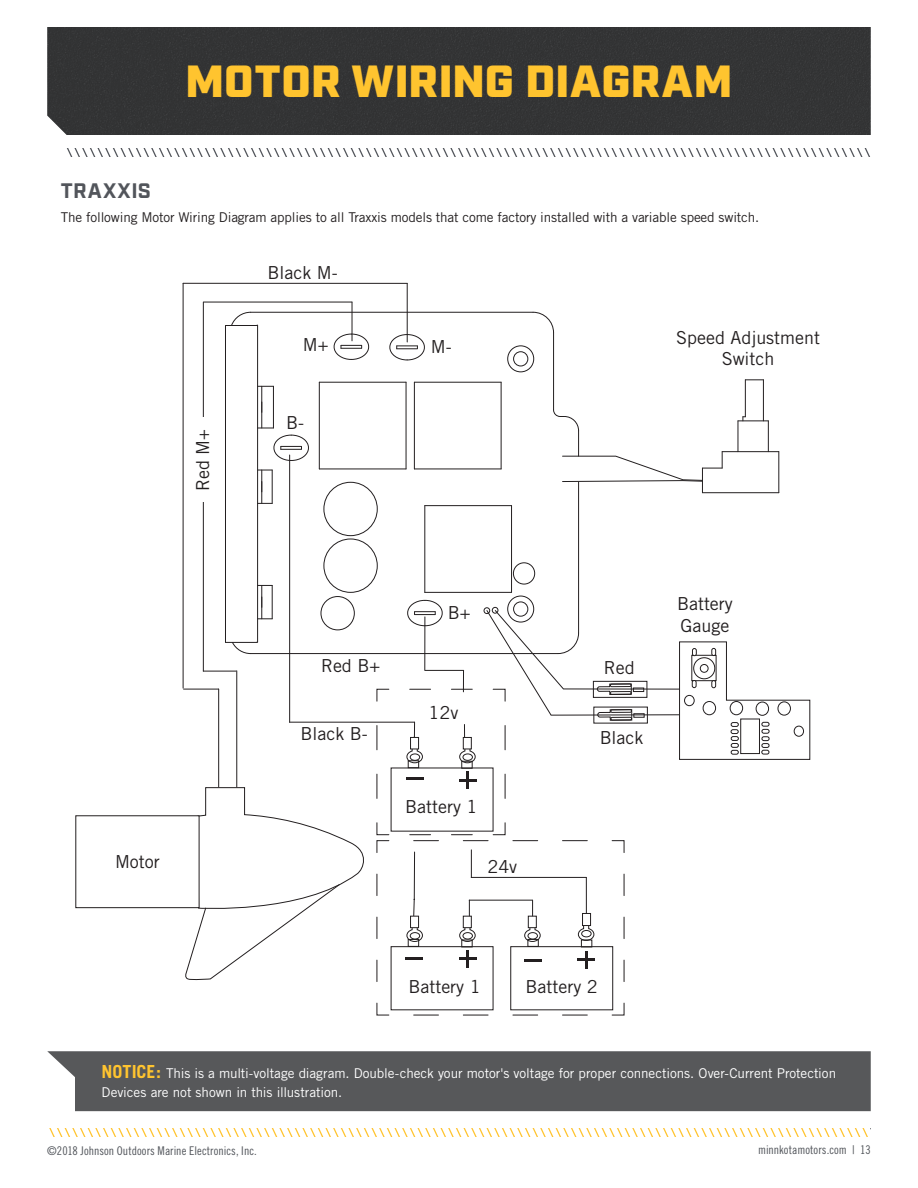
<style>
.page{position:relative;width:918px;height:1188px;background:#fff}
.page>*{position:absolute;margin:0;border:0;box-sizing:border-box;transform-origin:0 0}
.t1{font:900 45px "Industry";letter-spacing:.015em;color:#ffc42f}
.t2{font:700 21px "Industry";letter-spacing:.035em;color:#52555b}
.t3{font:17.85px/21.5px "Trade Gothic";color:#231f20;text-align:center}
.t4{font:13.5px/19.5px "Trade Gothic";letter-spacing:-.005em;color:#fff}
.t5{font:13.5px "Trade Gothic";letter-spacing:-.01em;color:#231f20}
.t6{font:12px "Trade Gothic Cond Eighteen";letter-spacing:.005em;color:#52555b}
.s1{font-weight:700;font-size:18px;color:#ffc42f}
</style>
<div class="page">
<div style="left:47px;top:27px;width:824px;height:108px;background:#333435"></div>
<svg style="left:67px;top:148px;width:803px;height:8px"></svg>
<svg style="left:745px;top:379px;width:18px;height:1px"></svg>
<hr style="left:738px;top:421px;width:30px;height:1px;background:#231f20">
<hr style="left:722px;top:451px;width:57px;height:1px;background:#231f20">
<hr style="left:702px;top:492px;width:77px;height:1px;background:#231f20">
<hr style="left:738px;top:421px;width:1px;height:31px;background:#231f20">
<hr style="left:745px;top:380px;width:1px;height:37px;background:#231f20">
<hr style="left:763px;top:380px;width:1px;height:41px;background:#231f20">
<hr style="left:768px;top:421px;width:1px;height:31px;background:#231f20">
<hr style="left:778px;top:452px;width:1px;height:41px;background:#231f20">
<hr style="left:289px;top:455px;width:1px;height:267px;background:#231f20">
<hr style="left:183px;top:283px;width:1px;height:405px;background:#231f20">
<hr style="left:203px;top:302px;width:1px;height:369px;background:#231f20">
<hr style="left:183px;top:283px;width:224px;height:1px;background:#231f20">
<hr style="left:407px;top:283px;width:1px;height:59px;background:#231f20">
<hr style="left:203px;top:302px;width:149px;height:1px;background:#231f20">
<hr style="left:352px;top:302px;width:1px;height:39px;background:#231f20">
<div style="left:507px;top:596px;width:27px;height:26px;border:1px solid #231f20;border-radius:50%"></div>
<div style="left:513px;top:562px;width:22px;height:22px;border:1px solid #231f20;border-radius:50%"></div>
<div style="left:324px;top:539px;width:54px;height:54px;border:1px solid #231f20;border-radius:50%"></div>
<div style="left:324px;top:482px;width:54px;height:54px;border:1px solid #231f20;border-radius:50%"></div>
<div style="left:321px;top:596px;width:34px;height:34px;border:1px solid #231f20;border-radius:50%"></div>
<div style="left:507px;top:345px;width:27px;height:27px;border:1px solid #231f20;border-radius:50%"></div>
<div style="left:513px;top:351px;width:15px;height:15px;border:1px solid #231f20;border-radius:50%"></div>
<hr style="left:578px;top:482px;width:1px;height:151px;background:#231f20">
<hr style="left:553px;top:333px;width:1px;height:77px;background:#231f20">
<hr style="left:425px;top:592px;width:87px;height:1px;background:#231f20">
<svg style="left:258px;top:585px;width:14px;height:1px"></svg>
<hr style="left:511px;top:506px;width:1px;height:86px;background:#231f20">
<hr style="left:501px;top:382px;width:1px;height:87px;background:#231f20">
<hr style="left:425px;top:505px;width:87px;height:1px;background:#231f20">
<svg style="left:258px;top:503px;width:14px;height:1px"></svg>
<hr style="left:424px;top:506px;width:1px;height:86px;background:#231f20">
<hr style="left:414px;top:382px;width:1px;height:87px;background:#231f20">
<hr style="left:406px;top:382px;width:1px;height:87px;background:#231f20">
<svg style="left:258px;top:470px;width:14px;height:1px"></svg>
<hr style="left:319px;top:469px;width:87px;height:1px;background:#231f20">
<hr style="left:414px;top:469px;width:87px;height:1px;background:#231f20">
<hr style="left:319px;top:382px;width:1px;height:87px;background:#231f20">
<svg style="left:258px;top:386px;width:15px;height:1px"></svg>
<hr style="left:414px;top:382px;width:87px;height:1px;background:#231f20">
<hr style="left:319px;top:382px;width:87px;height:1px;background:#231f20">
<hr style="left:273px;top:386px;width:1px;height:42px;background:#231f20">
<hr style="left:272px;top:585px;width:1px;height:34px;background:#231f20">
<hr style="left:272px;top:470px;width:1px;height:33px;background:#231f20">
<hr style="left:261px;top:585px;width:1px;height:34px;background:#231f20">
<hr style="left:261px;top:470px;width:1px;height:33px;background:#231f20">
<hr style="left:261px;top:386px;width:1px;height:42px;background:#231f20">
<hr style="left:257px;top:325px;width:1px;height:317px;background:#231f20">
<hr style="left:225px;top:325px;width:32px;height:1px;background:#231f20">
<hr style="left:251px;top:312px;width:282px;height:1px;background:#231f20">
<hr style="left:225px;top:325px;width:1px;height:317px;background:#231f20">
<svg style="left:532px;top:312px;width:22px;height:22px"></svg>
<svg style="left:231px;top:312px;width:20px;height:13px"></svg>
<svg style="left:258px;top:428px;width:51px;height:33px"></svg>
<svg style="left:333px;top:333px;width:36px;height:27px"></svg>
<svg style="left:389px;top:334px;width:36px;height:27px"></svg>
<div style="left:196px;top:417px;width:14px;height:85px;background:#fff"></div>
<svg style="left:553px;top:409px;width:170px;height:84px"></svg>
<svg style="left:49px;top:597px;width:821px;height:539px"></svg>
<hr style="left:466px;top:772px;width:3px;height:17px;background:#231f20">
<hr style="left:459px;top:957px;width:18px;height:3px;background:#231f20">
<hr style="left:466px;top:950px;width:3px;height:18px;background:#231f20">
<hr style="left:578px;top:958px;width:17px;height:3px;background:#231f20">
<hr style="left:585px;top:951px;width:3px;height:18px;background:#231f20">
<hr style="left:406px;top:777px;width:17px;height:3px;background:#231f20">
<hr style="left:405px;top:957px;width:18px;height:3px;background:#231f20">
<hr style="left:524px;top:959px;width:18px;height:3px;background:#231f20">
<div style="left:47px;top:1051px;width:824px;height:60px;background:#57585a"></div>
<p class="t2" style="left:61px;top:179px;width:91px">TRAXXIS</p>
<h1 class="t1" style="left:186px;top:55px;width:68px">MOTOR</h1>
<h1 class="t1" style="left:352px;top:55px;width:67px">WIRING</h1>
<h1 class="t1" style="left:525px;top:55px;width:203px">DIAGRAM</h1>
<p class="t5" style="left:61px;top:209px;width:700px">The following Motor Wiring Diagram applies to all Traxxis models that come factory installed with a variable speed switch.</p>
<p class="t3" style="left:192px;top:491px;width:64px;rotate:-90deg">Red M+</p>
<p class="t3" style="left:115px;top:850px;width:46px">Motor</p>
<p class="t3" style="left:268px;top:262px;width:72px">Black M-</p>
<p class="t3" style="left:303px;top:334px;width:27px">M+</p>
<p class="t3" style="left:431px;top:336px;width:22px">M-</p>
<p class="t3" style="left:286px;top:412px;width:19px">B-</p>
<p class="t3" style="left:676px;top:326px;width:145px">Speed Adjustment<br>Switch</p>
<p class="t3" style="left:321px;top:654px;width:61px">Red B+</p>
<p class="t3" style="left:448px;top:602px;width:24px">B+</p>
<p class="t3" style="left:429px;top:702px;width:31px">12v</p>
<p class="t3" style="left:604px;top:657px;width:32px">Red</p>
<p class="t3" style="left:301px;top:723px;width:69px">Black B-</p>
<p class="t3" style="left:600px;top:727px;width:45px">Black</p>
<p class="t3" style="left:405px;top:795px;width:74px">Battery 1</p>
<p class="t3" style="left:487px;top:856px;width:31px">24v</p>
<p class="t3" style="left:677px;top:593px;width:57px;text-align:left">Battery<br>Gauge</p>
<p class="t3" style="left:409px;top:975px;width:74px">Battery 1</p>
<p class="t3" style="left:526px;top:975px;width:74px">Battery 2</p>
<p class="t4" style="left:102px;top:1063px;width:736px"><span class="s1">NOTICE:</span> This is a multi-voltage diagram. Double-check your motor's voltage for proper connections. Over-Current Protection<br>Devices are not shown in this illustration.</p>
<p class="t6" style="left:47px;top:1144px;width:211px">©2018 Johnson Outdoors Marine Electronics, Inc.</p>
<p class="t6" style="left:758px;top:1143px;width:114px">minnkotamotors.com | 13</p>
</div>
